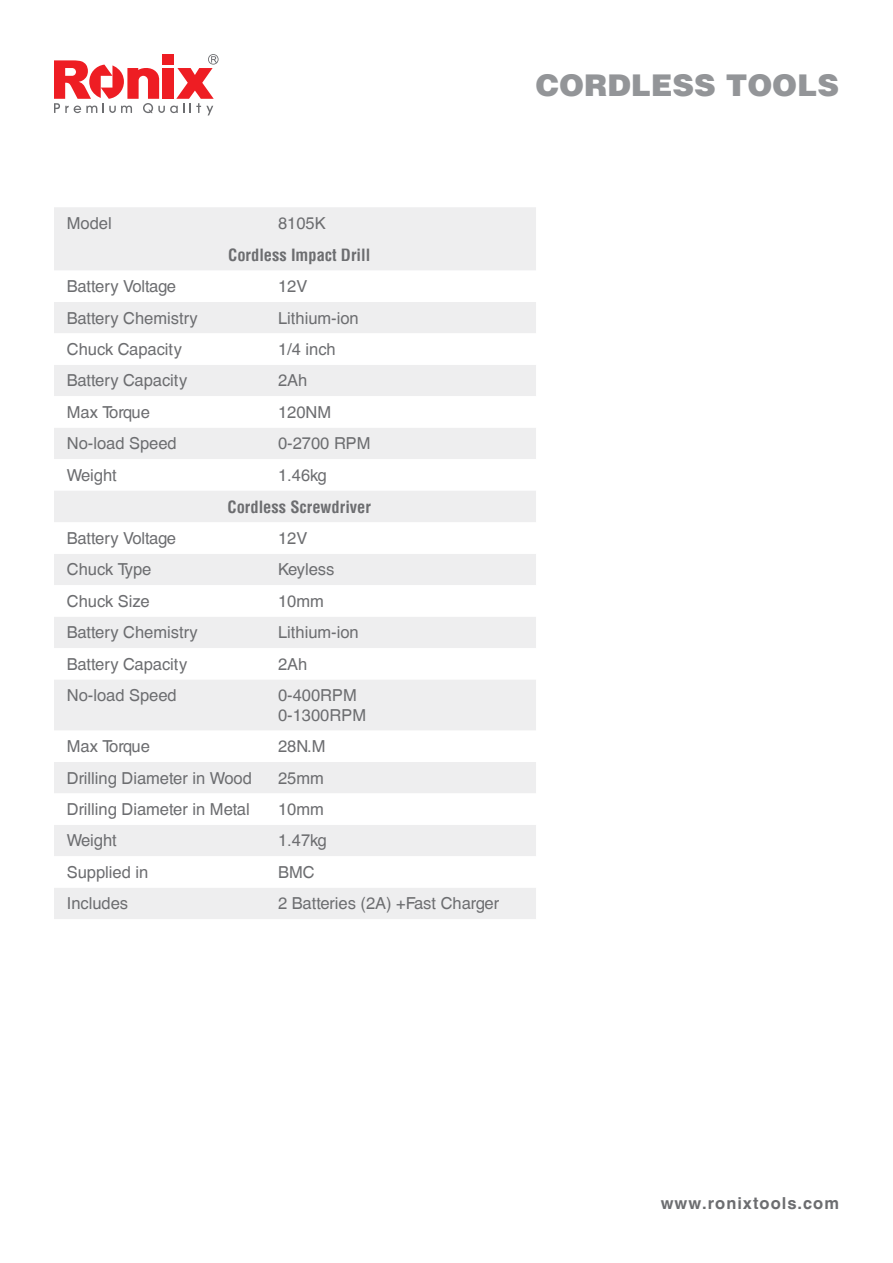
<style>
.page{position:relative;width:893px;height:1263px;background:#fff}
.page>*{position:absolute;margin:0;border:0;box-sizing:border-box;transform-origin:0 0}
.t1{font:900 30px "Helvetica LT";color:#939598}
.t2{font:16.5px/19.8px "Helvetica CE";color:#6c6d70}
.t3{font:700 condensed 16.5px "Helvetica LT";color:#6c6d70}
.t4{font:700 16.5px "Helvetica CE";letter-spacing:.06em;color:#6c6d70}
</style>
<div class="page">
<svg style="left:54px;top:54px;width:165px;height:61px"></svg>
<div style="left:163px;top:54px;width:11px;height:11px;background:#ee1d23"></div>
<div style="left:54px;top:207px;width:482px;height:712px;background:#eeeeef"></div>
<svg style="left:54px;top:271px;width:482px;height:617px"></svg>
<h1 class="t1" style="left:536px;top:65px;width:305px">CORDLESS TOOLS</h1>
<p class="t2" style="left:67px;top:213px;width:46px">Model</p>
<p class="t2" style="left:278px;top:213px;width:49px">8105K</p>
<p class="t3" style="left:228px;top:244px;width:144px">Cordless Impact Drill</p>
<p class="t2" style="left:67px;top:277px;width:111px">Battery Voltage</p>
<p class="t2" style="left:278px;top:277px;width:31px">12V</p>
<p class="t2" style="left:67px;top:308px;width:133px">Battery Chemistry</p>
<p class="t2" style="left:278px;top:308px;width:82px">Lithium-ion</p>
<p class="t2" style="left:67px;top:339px;width:117px">Chuck Capacity</p>
<p class="t2" style="left:278px;top:339px;width:59px">1/4 inch</p>
<p class="t2" style="left:67px;top:371px;width:122px">Battery Capacity</p>
<p class="t2" style="left:278px;top:371px;width:31px">2Ah</p>
<p class="t2" style="left:67px;top:402px;width:85px">Max Torque</p>
<p class="t2" style="left:278px;top:402px;width:55px">120NM</p>
<p class="t2" style="left:67px;top:434px;width:112px">No-load Speed</p>
<p class="t2" style="left:278px;top:434px;width:94px">0-2700 RPM</p>
<p class="t2" style="left:67px;top:465px;width:52px">Weight</p>
<p class="t2" style="left:278px;top:465px;width:50px">1.46kg</p>
<p class="t3" style="left:228px;top:496px;width:145px">Cordless Screwdriver</p>
<p class="t2" style="left:67px;top:528px;width:111px">Battery Voltage</p>
<p class="t2" style="left:278px;top:528px;width:31px">12V</p>
<p class="t2" style="left:67px;top:560px;width:86px">Chuck Type</p>
<p class="t2" style="left:278px;top:560px;width:58px">Keyless</p>
<p class="t2" style="left:67px;top:591px;width:84px">Chuck Size</p>
<p class="t2" style="left:278px;top:591px;width:47px">10mm</p>
<p class="t2" style="left:67px;top:623px;width:133px">Battery Chemistry</p>
<p class="t2" style="left:278px;top:623px;width:82px">Lithium-ion</p>
<p class="t2" style="left:67px;top:654px;width:122px">Battery Capacity</p>
<p class="t2" style="left:278px;top:654px;width:31px">2Ah</p>
<p class="t2" style="left:67px;top:685px;width:112px">No-load Speed</p>
<p class="t2" style="left:278px;top:685px;width:90px">0-400RPM<br>0-1300RPM</p>
<p class="t2" style="left:67px;top:737px;width:85px">Max Torque</p>
<p class="t2" style="left:278px;top:737px;width:49px">28N.M</p>
<p class="t2" style="left:67px;top:768px;width:187px">Drilling Diameter in Wood</p>
<p class="t2" style="left:278px;top:768px;width:47px">25mm</p>
<p class="t2" style="left:67px;top:799px;width:185px">Drilling Diameter in Metal</p>
<p class="t2" style="left:278px;top:799px;width:47px">10mm</p>
<p class="t2" style="left:67px;top:831px;width:52px">Weight</p>
<p class="t2" style="left:278px;top:831px;width:50px">1.47kg</p>
<p class="t2" style="left:67px;top:862px;width:83px">Supplied in</p>
<p class="t2" style="left:278px;top:862px;width:38px">BMC</p>
<p class="t2" style="left:67px;top:894px;width:63px">Includes</p>
<p class="t2" style="left:278px;top:894px;width:223px">2 Batteries (2A) +Fast Charger</p>
<p class="t4" style="left:661px;top:1193px;width:180px">www.ronixtools.com</p>
</div>
